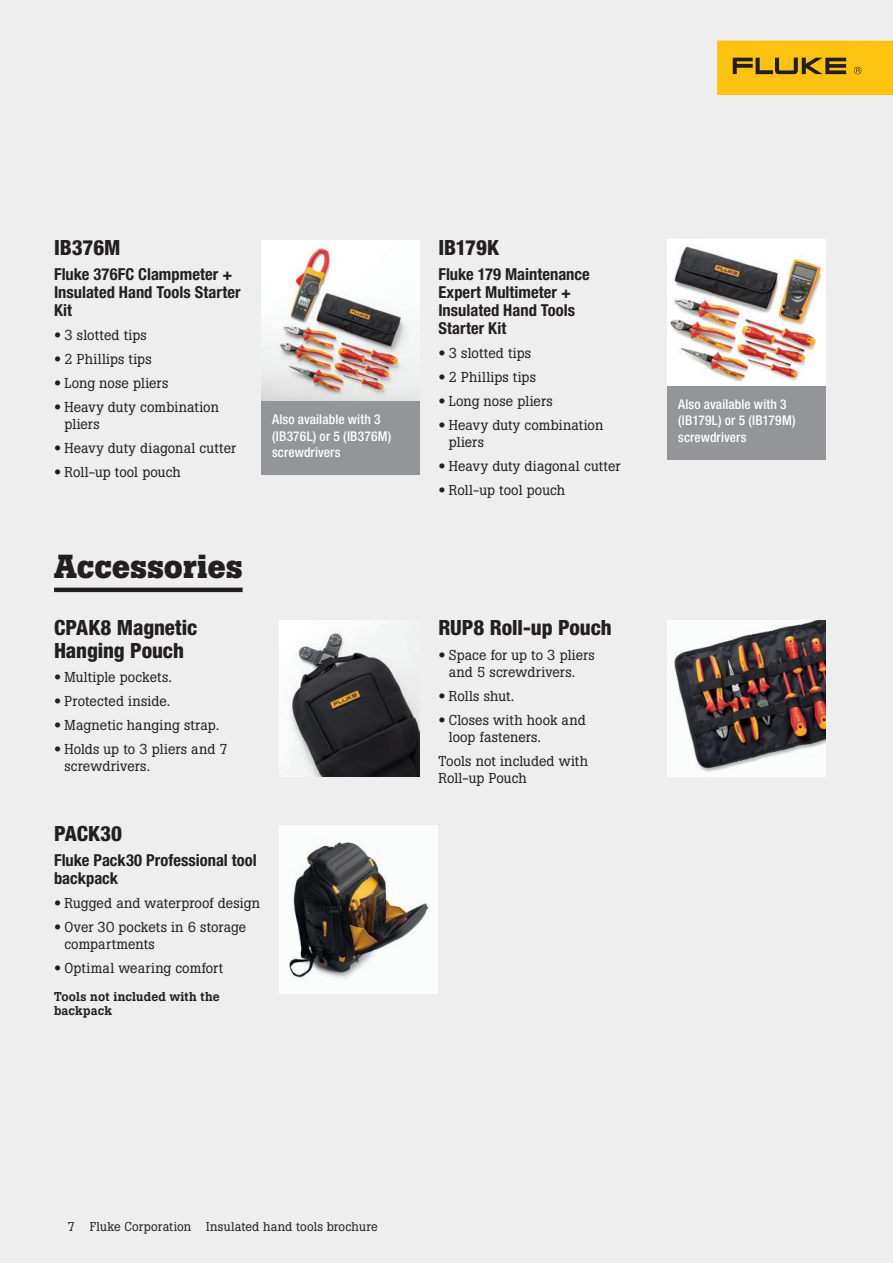
<style>
.page{position:relative;width:893px;height:1263px;background:#eeeeef}
.page>*{position:absolute;margin:0;border:0;box-sizing:border-box;transform-origin:0 0}
.Page_header{font:700 33px "Boton Pro";letter-spacing:.005em;color:#231f20}
.Body_header_2{font:800 condensed 21px/22.5px "Helvetica Neue LT Pro";letter-spacing:-.005em;color:#231f20}
.Body_header_3{font:700 condensed 16.5px/18px "Helvetica Neue LT Pro";color:#231f20}
.Body{font:14.25px/17.2px "Boton Pro";letter-spacing:.005em;color:#231f20}
.Body_before_bullet{font:500 condensed 13.5px/16.5px "Helvetica Neue LT Pro";letter-spacing:.01em;color:#fff}
.t1{font:12.75px "Boton Pro";letter-spacing:.015em;color:#231f20}
.Body-2{font:500 12.75px/14.2px "Boton Pro";letter-spacing:.015em;color:#231f20}
.s1{font-family:"Helvetica Neue LT Pro";font-weight:700}
</style>
<div class="page">
<div style="left:717px;top:41px;width:176px;height:54px;background:#fec210"></div>
<svg style="left:733px;top:58px;width:113px;height:16px"></svg>
<svg style="left:854px;top:67px;width:7px;height:7px"></svg>
<img style="left:262px;top:240px;width:157px;height:161px">
<img style="left:667px;top:239px;width:158px;height:147px">
<img style="left:280px;top:826px;width:158px;height:168px">
<div style="left:668px;top:386px;width:158px;height:74px;background:#939598"></div>
<div style="left:262px;top:401px;width:158px;height:74px;background:#939598"></div>
<img style="left:280px;top:620px;width:139px;height:156px">
<img style="left:668px;top:620px;width:158px;height:156px">
<hr style="left:54px;top:588px;width:189px;height:4px;background:#231f20">
<p class="Body_header_2" style="left:54px;top:236px;width:68px">IB376M</p>
<p class="Body_header_3" style="left:54px;top:265px;width:188px">Fluke 376FC Clampmeter +<br>Insulated Hand Tools Starter<br>Kit</p>
<p class="Body" style="left:54px;top:326px;width:94px"><span class="s1">•</span> 3 slotted tips</p>
<p class="Body" style="left:54px;top:350px;width:99px"><span class="s1">•</span> 2 Phillips tips</p>
<p class="Body" style="left:54px;top:374px;width:116px"><span class="s1">•</span> Long nose pliers</p>
<p class="Body" style="left:64px;top:398px;width:156px;text-indent:-10px"><span class="s1">•</span> Heavy duty combination pliers</p>
<p class="Body" style="left:54px;top:440px;width:184px"><span class="s1">•</span> Heavy duty diagonal cutter</p>
<p class="Body" style="left:54px;top:464px;width:128px"><span class="s1">•</span> Roll-up tool pouch</p>
<p class="Body_before_bullet" style="left:272px;top:411px;width:121px">Also available with 3 (IB376L) or 5 (IB376M) screwdrivers</p>
<p class="Page_header" style="left:54px;top:545px;width:190px">Accessories</p>
<p class="Body_header_2" style="left:54px;top:616px;width:145px">CPAK8 Magnetic<br>Hanging Pouch</p>
<p class="Body" style="left:54px;top:668px;width:119px"><span class="s1">•</span> Multiple pockets.</p>
<p class="Body" style="left:54px;top:692px;width:118px"><span class="s1">•</span> Protected inside.</p>
<p class="Body" style="left:54px;top:716px;width:167px"><span class="s1">•</span> Magnetic hanging strap.</p>
<p class="Body" style="left:64px;top:740px;width:165px;text-indent:-10px"><span class="s1">•</span> Holds up to 3 pliers and 7 screwdrivers.</p>
<p class="Body_header_2" style="left:54px;top:822px;width:70px">PACK30</p>
<p class="Body_header_3" style="left:54px;top:851px;width:204px">Fluke Pack30 Professional tool backpack</p>
<p class="Body" style="left:54px;top:894px;width:208px"><span class="s1">•</span> Rugged and waterproof design</p>
<p class="Body" style="left:64px;top:918px;width:183px;text-indent:-10px"><span class="s1">•</span> Over 30 pockets in 6 storage compartments</p>
<p class="Body" style="left:54px;top:959px;width:171px"><span class="s1">•</span> Optimal wearing comfort</p>
<p class="Body-2" style="left:54px;top:989px;width:167px">Tools not included with the backpack</p>
<p class="Body_header_2" style="left:438px;top:236px;width:62px">IB179K</p>
<p class="Body_header_3" style="left:438px;top:265px;width:153px">Fluke 179 Maintenance<br>Expert Multimeter +<br>Insulated Hand Tools<br>Starter Kit</p>
<p class="Body" style="left:438px;top:344px;width:94px"><span class="s1">•</span> 3 slotted tips</p>
<p class="Body" style="left:438px;top:368px;width:99px"><span class="s1">•</span> 2 Phillips tips</p>
<p class="Body" style="left:438px;top:392px;width:116px"><span class="s1">•</span> Long nose pliers</p>
<p class="Body" style="left:449px;top:416px;width:156px;text-indent:-10px"><span class="s1">•</span> Heavy duty combination pliers</p>
<p class="Body" style="left:438px;top:458px;width:184px"><span class="s1">•</span> Heavy duty diagonal cutter</p>
<p class="Body" style="left:438px;top:482px;width:128px"><span class="s1">•</span> Roll-up tool pouch</p>
<p class="Body_header_2" style="left:438px;top:616px;width:175px">RUP8 Roll-up Pouch</p>
<p class="Body" style="left:449px;top:646px;width:147px;text-indent:-10px"><span class="s1">•</span> Space for up to 3 pliers and 5 screwdrivers.</p>
<p class="Body" style="left:438px;top:687px;width:77px"><span class="s1">•</span> Rolls shut.</p>
<p class="Body" style="left:449px;top:711px;width:138px;text-indent:-10px"><span class="s1">•</span> Closes with hook and loop fasteners.</p>
<p class="Body" style="left:438px;top:752px;width:151px">Tools not included with<br>Roll-up Pouch</p>
<p class="Body_before_bullet" style="left:678px;top:396px;width:119px">Also available with 3 (IB179L) or 5 (IB179M) screwdrivers</p>
<p class="t1" style="left:68px;top:1218px;width:312px">7 Fluke Corporation Insulated hand tools brochure</p>
</div>
